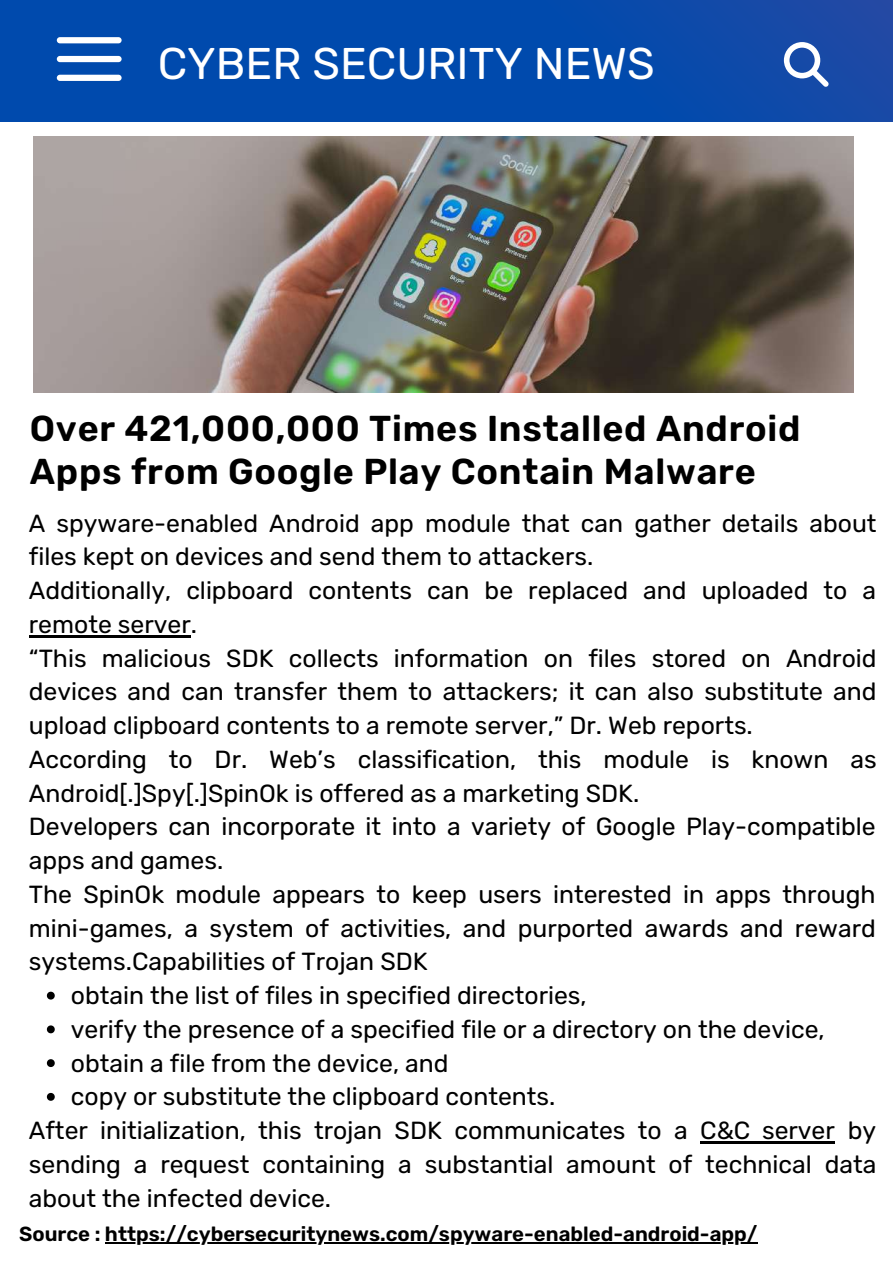
<style>
.page{position:relative;width:893px;height:1264px;background:#fff}
.page>*{position:absolute;margin:0;border:0;box-sizing:border-box;transform-origin:0 0}
.t1{font:44.4px "Rubik";color:#fff}
.t2{font:600 36px/42.8px "Rubik";letter-spacing:.02em;color:#000}
.t3{font:24.75px/33.8px "Rubik";color:#000}
.t4{font:600 20.4px "Rubik";color:#000}
</style>
<div class="page">
<img style="left:33px;top:136px;width:820px;height:257px">
<div style="left:0;top:0;width:892px;height:121px;background:linear-gradient(to right,#004baf,#114aa8)"></div>
<div style="left:57px;top:37px;width:65px;height:6px;background:#fff;border-radius:3px"></div>
<div style="left:57px;top:56px;width:65px;height:6px;background:#fff;border-radius:3px"></div>
<div style="left:57px;top:75px;width:65px;height:6px;background:#fff;border-radius:3px"></div>
<svg style="left:783px;top:42px;width:45px;height:45px"></svg>
<svg style="left:47px;top:991px;width:8px;height:8px"></svg>
<svg style="left:47px;top:1025px;width:8px;height:8px"></svg>
<svg style="left:47px;top:1059px;width:8px;height:8px"></svg>
<svg style="left:47px;top:1092px;width:8px;height:8px"></svg>
<hr style="left:29px;top:635px;width:162px;height:2px;background:#000">
<hr style="left:700px;top:1141px;width:134px;height:2px;background:#000">
<hr style="left:105px;top:1242px;width:652px;height:1px;background:#000">
<h1 class="t1" style="left:158px;top:37px;width:498px">CYBER SECURITY NEWS</h1>
<h2 class="t2" style="left:30px;top:407px;width:772px">Over 421,000,000 Times Installed Android<br>Apps from Google Play Contain Malware</h2>
<p class="t3" style="left:29px;top:506px;width:849px">A spyware-enabled Android app module that can gather details about files kept on devices and send them to attackers.<br>Additionally, clipboard contents can be replaced and uploaded to a remote server.<br>“This malicious SDK collects information on files stored on Android devices and can transfer them to attackers; it can also substitute and upload clipboard contents to a remote server,” Dr. Web reports.<br>According to Dr. Web’s classification, this module is known as Android[.]Spy[.]SpinOk is offered as a marketing SDK.<br>Developers can incorporate it into a variety of Google Play-compatible apps and games.<br>The SpinOk module appears to keep users interested in apps through mini-games, a system of activities, and purported awards and reward systems.Capabilities of Trojan SDK</p>
<p class="t3" style="left:71px;top:978px;width:755px">obtain the list of files in specified directories,<br>verify the presence of a specified file or a directory on the device, obtain a file from the device, and<br>copy or substitute the clipboard contents.</p>
<p class="t3" style="left:29px;top:1113px;width:849px;text-align:justify">After initialization, this trojan SDK communicates to a C&amp;C server by sending a request containing a substantial amount of technical data about the infected device.</p>
<p class="t4" style="left:19px;top:1222px;width:739px">Source : https://cybersecuritynews.com/spyware-enabled-android-app/</p>
</div>
